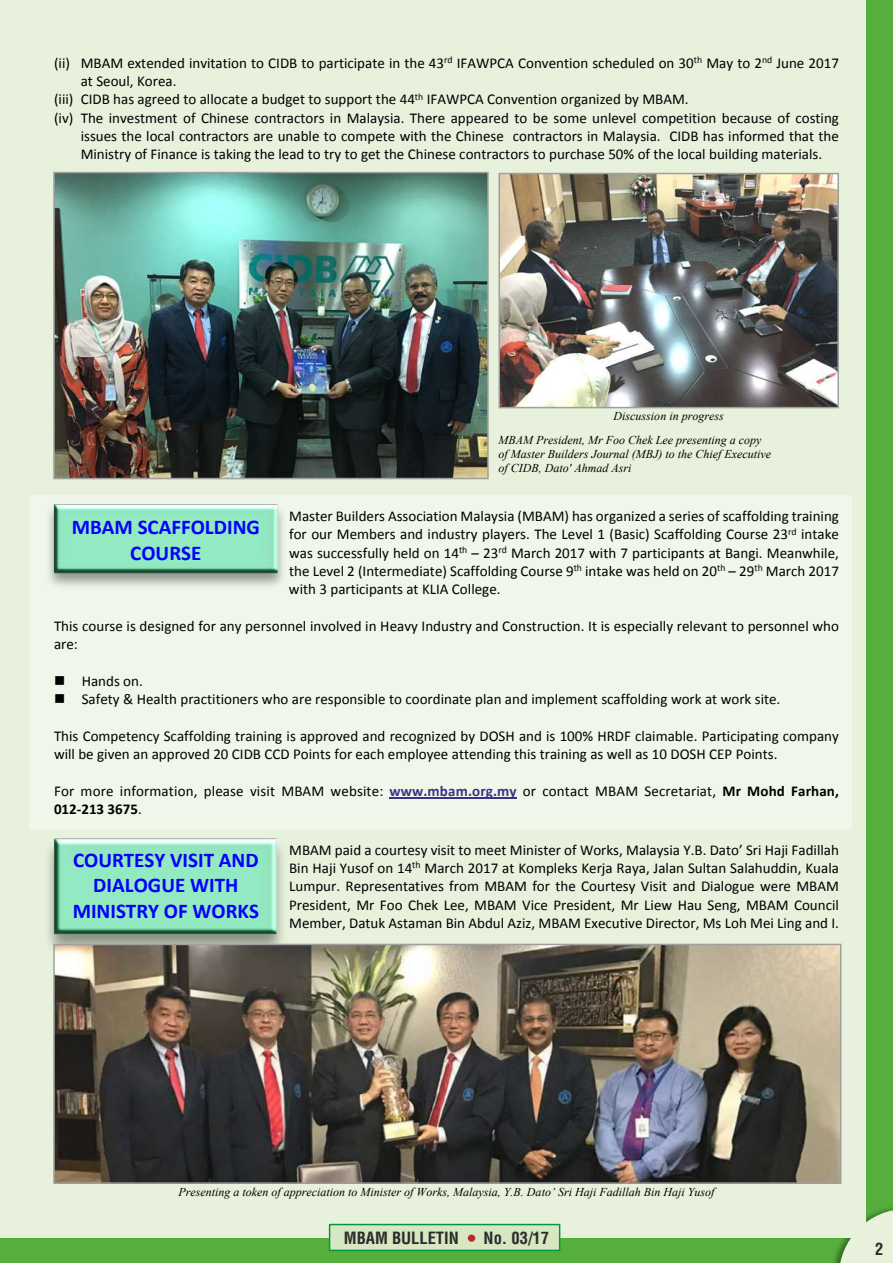
<style>
.page{position:relative;width:893px;height:1263px;background:#56af3d}
.page>*{position:absolute;margin:0;border:0;box-sizing:border-box;transform-origin:0 0}
.t1{font:700 21px/25.7px "Calibri";color:#00f;text-align:center}
.t2{font:700 condensed 16.5px "Helvetica LT Std";color:#2c2b2a}
.t3{font:15px/18.3px "Calibri";color:#000}
.t4{font:italic 12px/24.5px "Times New Roman";color:#000}
.s1{font-weight:700;color:#3a3286}
.s2{font-weight:700}
</style>
<div class="page">
<img style="left:828px;top:1202px;width:65px;height:61px">
<svg style="left:839px;top:1209px;width:54px;height:54px;background:#d0e3c4"></svg>
<div style="left:0;top:0;width:865px;height:1237px;background:#e7f1dc"></div>
<div style="left:329px;top:1224px;width:231px;height:27px;background:#d7e7c1;border:2px solid #009847"></div>
<div style="left:468px;top:1234px;width:7px;height:8px;background:#bb2a28;border-radius:50%"></div>
<div style="left:30px;top:495px;width:822px;height:335px;background:#f0f6e9"></div>
<img style="left:48px;top:838px;width:242px;height:109px">
<img style="left:49px;top:504px;width:234px;height:82px">
<img style="left:501px;top:176px;width:335px;height:229px">
<div style="left:498px;top:173px;width:341px;height:235px;border:2px solid #9f9f9e"></div>
<img style="left:56px;top:175px;width:430px;height:301px">
<div style="left:53px;top:172px;width:436px;height:307px;border:2px solid #9f9f9e"></div>
<hr style="left:390px;top:797px;width:127px;height:1px;background:#3a3286">
<img style="left:56px;top:947px;width:782px;height:234px">
<div style="left:53px;top:944px;width:788px;height:240px;border:2px solid #9f9f9e"></div>
<p class="t3" style="left:54px;top:55px;width:786px">(ii) MBAM extended invitation to CIDB to participate in the 43<sup>rd</sup> IFAWPCA Convention scheduled on 30<sup>th</sup> May to 2<sup>nd</sup> June 2017</p>
<p class="t3" style="left:81px;top:73px;width:97px">at Seoul, Korea.</p>
<p class="t3" style="left:54px;top:91px;width:636px">(iii) CIDB has agreed to allocate a budget to support the 44<sup>th</sup> IFAWPCA Convention organized by MBAM.</p>
<p class="t3" style="left:54px;top:110px;width:786px">(iv) The investment of Chinese contractors in Malaysia. There appeared to be some unlevel competition because of costing</p>
<p class="t3" style="left:81px;top:128px;width:760px">issues the local contractors are unable to compete with the Chinese contractors in Malaysia. CIDB has informed that the</p>
<p class="t3" style="left:81px;top:146px;width:743px">Ministry of Finance is taking the lead to try to get the Chinese contractors to purchase 50% of the local building materials.</p>
<p class="t4" style="left:498px;top:404px;width:265px;text-indent:115px">Discussion in progress<br>MBAM President, Mr Foo Chek Lee presenting a copy</p>
<p class="t4" style="left:498px;top:448px;width:274px;line-height:13.8px">of Master Builders Journal (MBJ) to the Chief Executive of CIDB, Dato' Ahmad Asri</p>
<p class="t3" style="left:289px;top:508px;width:551px;text-align:justify">Master Builders Association Malaysia (MBAM) has organized a series of scaffolding training for our Members and industry players. The Level 1 (Basic) Scaffolding Course 23<sup>rd</sup> intake was successfully held on 14<sup>th</sup> – 23<sup>rd</sup> March 2017 with 7 participants at Bangi. Meanwhile, the Level 2 (Intermediate) Scaffolding Course 9<sup>th</sup> intake was held on 20<sup>th</sup> – 29<sup>th</sup> March 2017 with 3 participants at KLIA College.</p>
<p class="t3" style="left:54px;top:618px;width:786px">This course is designed for any personnel involved in Heavy Industry and Construction. It is especially relevant to personnel who are:</p>
<p class="t3" style="left:54px;top:673px;width:90px">■ Hands on.</p>
<p class="t3" style="left:54px;top:691px;width:728px">■ Safety &amp; Health practitioners who are responsible to coordinate plan and implement scaffolding work at work site.</p>
<p class="t3" style="left:54px;top:728px;width:786px">This Competency Scaffolding training is approved and recognized by DOSH and is 100% HRDF claimable. Participating company will be given an approved 20 CIDB CCD Points for each employee attending this training as well as 10 DOSH CEP Points.</p>
<p class="t3" style="left:54px;top:783px;width:786px">For more information, please visit MBAM website: <span class="s1">www.mbam.org.my</span> or contact MBAM Secretariat, <span class="s2">Mr Mohd Farhan,<br>012-213 3675</span>.</p>
<h1 class="t1" style="left:72px;top:516px;width:190px">MBAM SCAFFOLDING<br>COURSE</h1>
<h1 class="t1" style="left:73px;top:848px;width:188px">COURTESY VISIT AND<br>DIALOGUE WITH<br>MINISTRY OF WORKS</h1>
<p class="t3" style="left:289px;top:842px;width:551px;text-align:justify">MBAM paid a courtesy visit to meet Minister of Works, Malaysia Y.B. Dato’ Sri Haji Fadillah Bin Haji Yusof on 14<sup>th</sup> March 2017 at Kompleks Kerja Raya, Jalan Sultan Salahuddin, Kuala Lumpur. Representatives from MBAM for the Courtesy Visit and Dialogue were MBAM President, Mr Foo Chek Lee, MBAM Vice President, Mr Liew Hau Seng, MBAM Council Member, Datuk Astaman Bin Abdul Aziz, MBAM Executive Director, Ms Loh Mei Ling and I.</p>
<p class="t4" style="left:178px;top:1181px;width:538px">Presenting a token of appreciation to Minister of Works, Malaysia, Y.B. Dato’ Sri Haji Fadillah Bin Haji Yusof</p>
<p class="t2" style="left:344px;top:1232px;width:116px">MBAM BULLETIN</p>
<p class="t2" style="left:484px;top:1232px;width:67px">No. 03/17</p>
<p class="t2" style="left:875px;top:1243px;width:10px">2</p>
</div>
